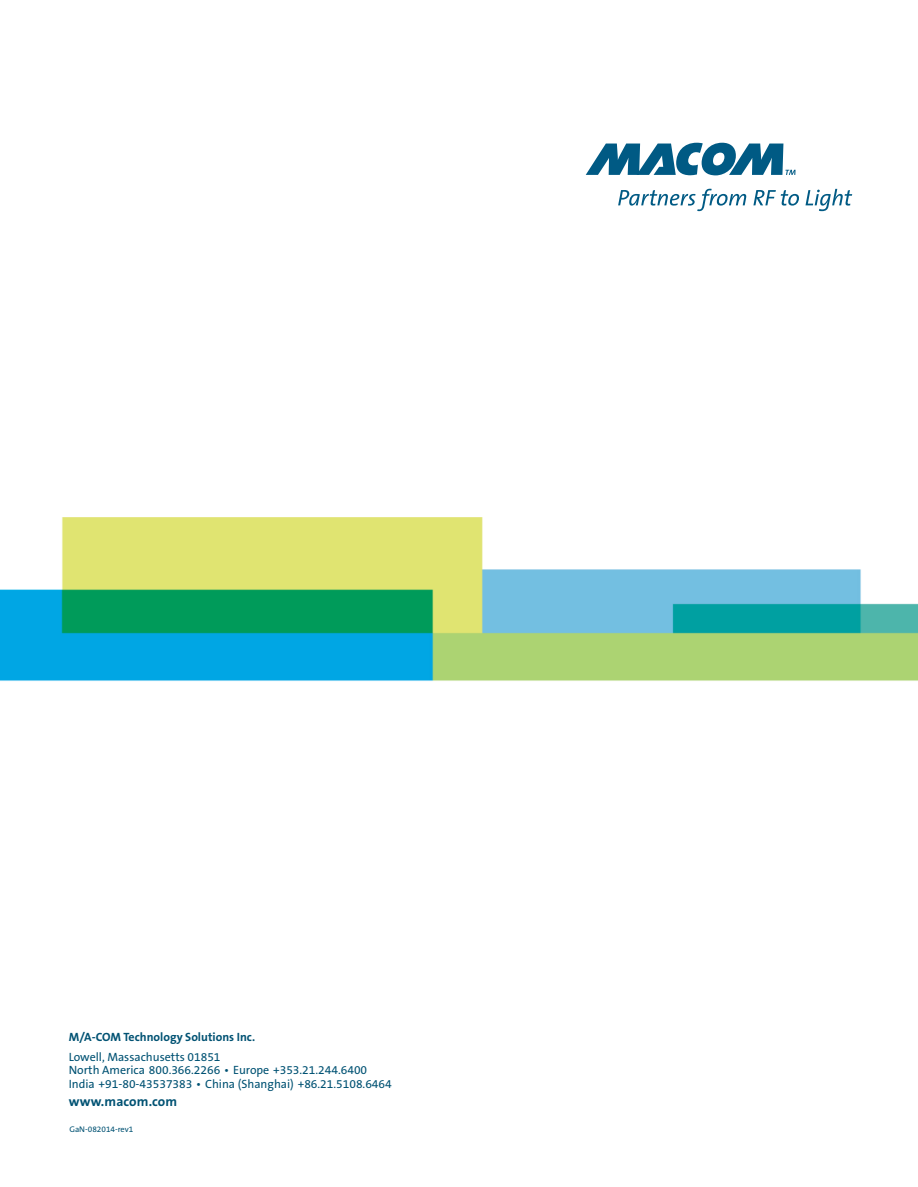
<style>
.page{position:relative;width:918px;height:1187px;background:#fff}
.page>*{position:absolute;margin:0;border:0;box-sizing:border-box;transform-origin:0 0}
.t1{font:700 13.5px "The Sans B7";letter-spacing:.01em;color:#005273}
.t2{font:12px/13.5px "The Sans B5 Plain";color:#005273}
.t3{font:700 12px "The Sans B7";color:#005273}
.t4{font:8.25px "The Sans B5 Plain";color:#005273}
</style>
<div class="page">
<svg style="left:585px;top:143px;width:210px;height:32px"></svg>
<svg style="left:618px;top:189px;width:234px;height:22px"></svg>
<img style="left:0;top:517px;width:917px;height:164px">
<p class="t3" style="left:69px;top:1032px;width:188px">M/A-COM Technology Solutions Inc.</p>
<p class="t2" style="left:69px;top:1051px;width:324px">Lowell, Massachusetts 01851<br>North America 800.366.2266 • Europe +353.21.244.6400<br>India +91-80-43537383 • China (Shanghai) +86.21.5108.6464</p>
<p class="t1" style="left:69px;top:1095px;width:110px">www.macom.com</p>
<p class="t4" style="left:69px;top:1126px;width:65px">GaN-082014-rev1</p>
</div>
